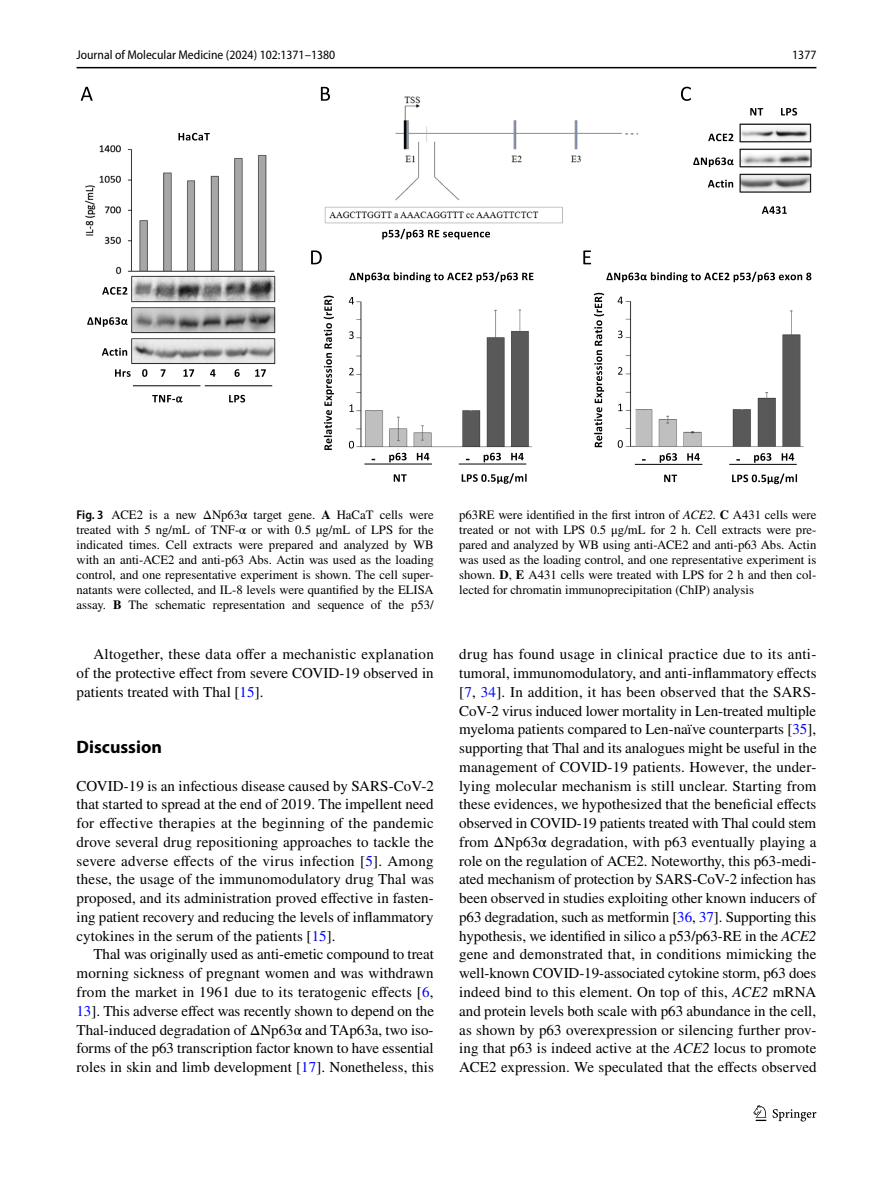
<style>
.page{position:relative;width:893px;height:1187px;background:#fff}
.page>*{position:absolute;margin:0;border:0;box-sizing:border-box;transform-origin:0 0}
.t1{font:700 18px "Myriad Pro";color:#000}
.t2{font:15px/18.8px "STIX";letter-spacing:.005em;color:#000;text-align:justify}
.t3{font:12.75px/15px "STIX";color:#000;text-align:justify}
.t4{font:semi-condensed 12.75px "Myriad Pro";color:#000}
.s1{font-family:"Myriad Pro";font-weight:600;font-stretch:semi-condensed}
.s2{font-weight:700}
.s3{font-style:italic}
.s4{color:#00f}
</style>
<div class="page">
<hr style="left:77px;top:67px;width:739px;height:1px;background:#000">
<svg style="left:753px;top:1105px;width:13px;height:15px"></svg>
<svg style="left:773px;top:1109px;width:43px;height:12px"></svg>
<img style="left:85px;top:91px;width:727px;height:358px">
<svg style="left:311px;top:250px;width:11px;height:14px"></svg>
<svg style="left:583px;top:250px;width:8px;height:14px"></svg>
<svg style="left:178px;top:133px;width:32px;height:7px"></svg>
<svg style="left:102px;top:287px;width:25px;height:8px"></svg>
<svg style="left:102px;top:348px;width:25px;height:8px"></svg>
<svg style="left:87px;top:317px;width:41px;height:10px"></svg>
<svg style="left:152px;top:395px;width:31px;height:7px"></svg>
<hr style="left:133px;top:385px;width:67px;height:1px;background:#000">
<svg style="left:142px;top:369px;width:5px;height:8px"></svg>
<svg style="left:161px;top:369px;width:5px;height:8px"></svg>
<svg style="left:183px;top:369px;width:11px;height:8px"></svg>
<svg style="left:210px;top:369px;width:6px;height:8px"></svg>
<svg style="left:235px;top:369px;width:5px;height:8px"></svg>
<svg style="left:255px;top:369px;width:11px;height:8px"></svg>
<svg style="left:115px;top:369px;width:16px;height:8px"></svg>
<hr style="left:205px;top:385px;width:67px;height:1px;background:#000">
<svg style="left:229px;top:395px;width:16px;height:7px"></svg>
<svg style="left:382px;top:229px;width:108px;height:10px"></svg>
<svg style="left:693px;top:157px;width:41px;height:10px"></svg>
<svg style="left:708px;top:134px;width:25px;height:7px"></svg>
<svg style="left:708px;top:180px;width:25px;height:7px"></svg>
<svg style="left:750px;top:108px;width:13px;height:7px"></svg>
<svg style="left:762px;top:206px;width:25px;height:8px"></svg>
<svg style="left:781px;top:108px;width:16px;height:8px"></svg>
<svg style="left:81px;top:87px;width:12px;height:14px"></svg>
<svg style="left:321px;top:87px;width:9px;height:14px"></svg>
<svg style="left:681px;top:87px;width:10px;height:14px"></svg>
<svg style="left:618px;top:440px;width:5px;height:8px"></svg>
<svg style="left:618px;top:403px;width:5px;height:8px"></svg>
<svg style="left:618px;top:367px;width:5px;height:7px"></svg>
<svg style="left:618px;top:330px;width:4px;height:8px"></svg>
<svg style="left:618px;top:296px;width:5px;height:8px"></svg>
<svg style="left:594px;top:293px;width:10px;height:154px"></svg>
<svg style="left:660px;top:453px;width:17px;height:9px"></svg>
<svg style="left:687px;top:453px;width:13px;height:7px"></svg>
<hr style="left:635px;top:464px;width:67px;height:1px;background:#000">
<svg style="left:664px;top:474px;width:13px;height:8px"></svg>
<svg style="left:754px;top:453px;width:17px;height:9px"></svg>
<svg style="left:782px;top:453px;width:12px;height:7px"></svg>
<hr style="left:729px;top:464px;width:68px;height:1px;background:#000">
<svg style="left:732px;top:473px;width:65px;height:11px"></svg>
<svg style="left:606px;top:272px;width:205px;height:10px"></svg>
<svg style="left:349px;top:441px;width:5px;height:7px"></svg>
<svg style="left:349px;top:404px;width:5px;height:8px"></svg>
<svg style="left:349px;top:368px;width:5px;height:7px"></svg>
<svg style="left:349px;top:331px;width:5px;height:8px"></svg>
<svg style="left:349px;top:297px;width:5px;height:7px"></svg>
<svg style="left:324px;top:295px;width:10px;height:155px"></svg>
<svg style="left:389px;top:453px;width:18px;height:9px"></svg>
<svg style="left:417px;top:453px;width:12px;height:7px"></svg>
<hr style="left:364px;top:463px;width:68px;height:1px;background:#000">
<svg style="left:394px;top:474px;width:13px;height:7px"></svg>
<svg style="left:484px;top:453px;width:17px;height:9px"></svg>
<svg style="left:511px;top:453px;width:13px;height:7px"></svg>
<hr style="left:459px;top:463px;width:67px;height:1px;background:#000">
<svg style="left:462px;top:473px;width:65px;height:11px"></svg>
<svg style="left:349px;top:272px;width:184px;height:10px"></svg>
<p class="t4" style="left:77px;top:48px;width:260px">Journal of Molecular Medicine (2024) 102:1371–1380</p>
<p class="t4" style="left:792px;top:48px;width:26px">1377</p>
<p class="t3" style="left:77px;top:508px;width:359px"><span class="s1">Fig. 3</span> ACE2 is a new ΔNp63α target gene. <span class="s2">A</span> HaCaT cells were treated with 5 ng/mL of TNF-α or with 0.5 µg/mL of LPS for the indicated times. Cell extracts were prepared and analyzed by WB with an anti-ACE2 and anti-p63 Abs. Actin was used as the loading control, and one representative experiment is shown. The cell super&shy;natants were collected, and IL-8 levels were quantified by the ELISA assay. <span class="s2">B</span> The schematic representation and sequence of the p53/</p>
<p class="t3" style="left:459px;top:508px;width:359px">p63RE were identified in the first intron of <span class="s3">ACE2.</span> <span class="s2">C</span> A431 cells were treated or not with LPS 0.5 μg/mL for 2 h. Cell extracts were pre&shy;pared and analyzed by WB using anti-ACE2 and anti-p63 Abs. Actin was used as the loading control, and one representative experiment is shown. <span class="s2">D</span>, <span class="s2">E</span> A431 cells were treated with LPS for 2 h and then col&shy;lected for chromatin immunoprecipitation (ChIP) analysis</p>
<p class="t2" style="left:77px;top:646px;width:359px;text-indent:17px">Altogether, these data offer a mechanistic explanation of the protective effect from severe COVID-19 observed in patients treated with Thal [<span class="s4">15</span>].</p>
<p class="t1" style="left:77px;top:735px;width:87px">Discussion</p>
<p class="t2" style="left:77px;top:777px;width:359px">COVID-19 is an infectious disease caused by SARS-CoV-2 that started to spread at the end of 2019. The impellent need for effective therapies at the beginning of the pandemic drove several drug repositioning approaches to tackle the severe adverse effects of the virus infection [<span class="s4">5</span>]. Among these, the usage of the immunomodulatory drug Thal was proposed, and its administration proved effective in fasten&shy;ing patient recovery and reducing the levels of inflammatory cytokines in the serum of the patients [<span class="s4">15</span>].</p>
<p class="t2" style="left:77px;top:946px;width:359px;text-indent:17px">Thal was originally used as anti-emetic compound to treat morning sickness of pregnant women and was withdrawn from the market in 1961 due to its teratogenic effects [<span class="s4">6</span>, <span class="s4">13</span>]. This adverse effect was recently shown to depend on the Thal-induced degradation of ΔNp63α and TAp63a, two iso&shy;forms of the p63 transcription factor known to have essential roles in skin and limb development [<span class="s4">17</span>]. Nonetheless, this</p>
<p class="t2" style="left:459px;top:646px;width:359px">drug has found usage in clinical practice due to its anti&shy;tumoral, immunomodulatory, and anti-inflammatory effects [<span class="s4">7</span>, <span class="s4">34</span>]. In addition, it has been observed that the SARS-CoV-2 virus induced lower mortality in Len-treated multiple myeloma patients compared to Len-naïve counterparts [<span class="s4">35</span>], supporting that Thal and its analogues might be useful in the management of COVID-19 patients. However, the under&shy;lying molecular mechanism is still unclear. Starting from these evidences, we hypothesized that the beneficial effects observed in COVID-19 patients treated with Thal could stem from ΔNp63α degradation, with p63 eventually playing a role on the regulation of ACE2. Noteworthy, this p63-medi&shy;ated mechanism of protection by SARS-CoV-2 infection has been observed in studies exploiting other known inducers of p63 degradation, such as metformin [<span class="s4">36</span>, <span class="s4">37</span>]. Supporting this hypothesis, we identified in silico a p53/p63-RE in the <span class="s3">ACE2 </span>gene and demonstrated that, in conditions mimicking the well-known COVID-19-associated cytokine storm, p63 does indeed bind to this element. On top of this, <span class="s3">ACE2</span> mRNA and protein levels both scale with p63 abundance in the cell, as shown by p63 overexpression or silencing further prov&shy;ing that p63 is indeed active at the <span class="s3">ACE2</span> locus to promote ACE2 expression. We speculated that the effects observed</p>
</div>
